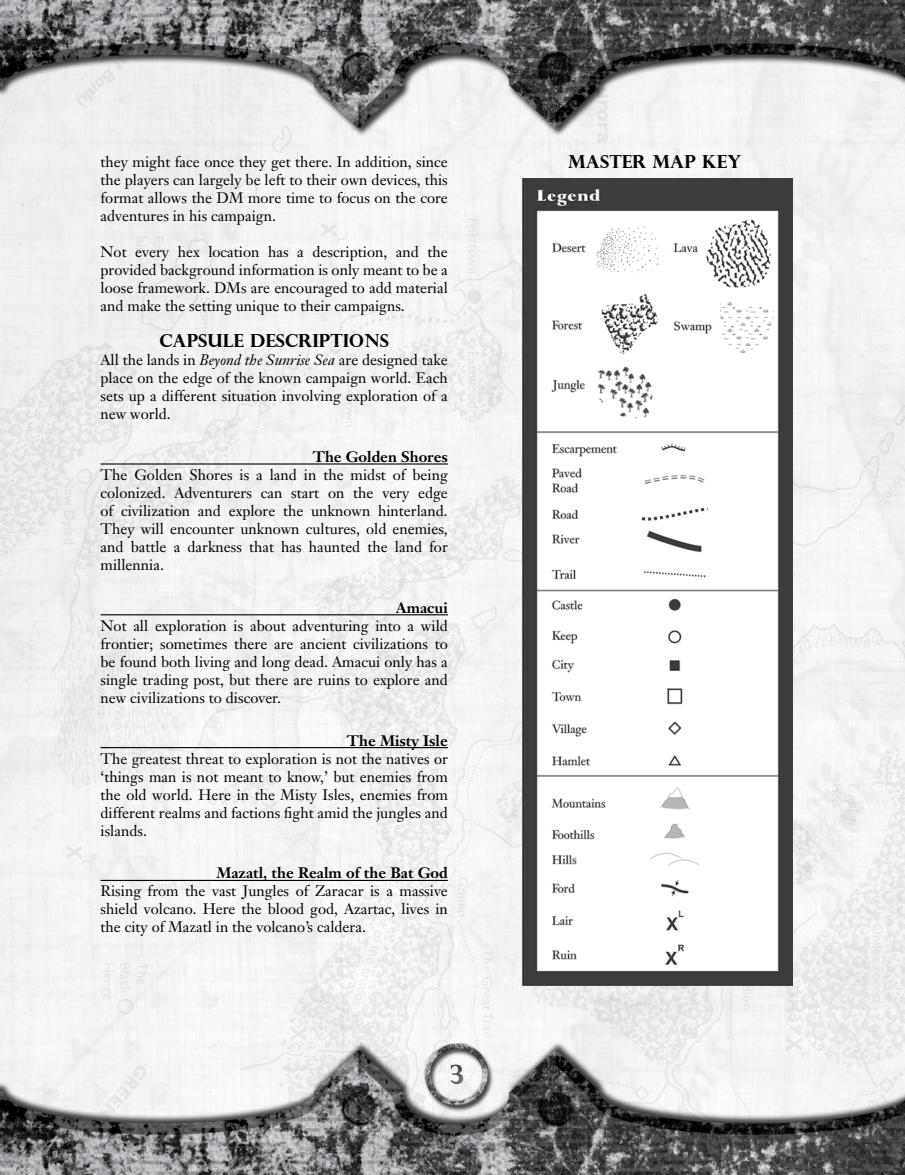
<style>
.page{position:relative;width:905px;height:1175px;background:#fff}
.page>*{position:absolute;margin:0;border:0;box-sizing:border-box;transform-origin:0 0}
.t1{font:700 18px "Perpetua Titling";color:#000}
.t2{font:15px/18px "Janson Text";color:#000;text-align:justify}
.t3{font:700 15px "Janson Text";color:#000}
.s1{font-style:italic}
</style>
<div class="page">
<img style="left:0;top:182px;width:904px;height:813px">
<img style="left:0;top:995px;width:904px;height:179px">
<img style="left:0;top:0;width:904px;height:182px">
<div style="left:411px;top:1029px;width:95px;height:88px;background:#000;opacity:.75"></div>
<hr style="left:100px;top:463px;width:348px;height:1px;background:#000">
<hr style="left:100px;top:614px;width:348px;height:1px;background:#000">
<hr style="left:100px;top:747px;width:348px;height:1px;background:#000">
<hr style="left:100px;top:879px;width:348px;height:2px;background:#000">
<img style="left:522px;top:178px;width:270px;height:807px">
<p class="t2" style="left:100px;top:153px;width:349px">they might face once they get there. In addition, since the players can largely be left to their own devices, this format allows the DM more time to focus on the core adventures in his campaign.</p>
<p class="t2" style="left:100px;top:243px;width:349px">Not every hex location has a description, and the provided background information is only meant to be a loose framework. DMs are encouraged to add material and make the setting unique to their campaigns.</p>
<p class="t1" style="left:159px;top:329px;width:231px">CAPSULE DESCRIPTIONS</p>
<p class="t2" style="left:100px;top:351px;width:349px">All the lands in <span class="s1">Beyond the Sunrise Sea</span> are designed take place on the edge of the known campaign world. Each sets up a different situation involving exploration of a new world.</p>
<p class="t3" style="left:313px;top:447px;width:137px">The Golden Shores</p>
<p class="t2" style="left:100px;top:465px;width:349px">The Golden Shores is a land in the midst of being colonized. Adventurers can start on the very edge of civilization and explore the unknown hinterland.<br>They will encounter unknown cultures, old enemies, and battle a darkness that has haunted the land for millennia.</p>
<p class="t3" style="left:396px;top:598px;width:53px">Amacui</p>
<p class="t2" style="left:100px;top:616px;width:349px">Not all exploration is about adventuring into a wild frontier; sometimes there are ancient civilizations to be found both living and long dead. Amacui only has a single trading post, but there are ruins to explore and new civilizations to discover.</p>
<p class="t3" style="left:347px;top:730px;width:102px">The Misty Isle</p>
<p class="t2" style="left:100px;top:749px;width:349px">The greatest threat to exploration is not the natives or ‘things man is not meant to know,’ but enemies from the old world. Here in the Misty Isles, enemies from different realms and factions fight amid the jungles and islands.</p>
<p class="t3" style="left:216px;top:863px;width:233px">Mazatl, the Realm of the Bat God</p>
<p class="t2" style="left:100px;top:882px;width:349px">Rising from the vast Jungles of Zaracar is a massive shield volcano. Here the blood god, Azartac, lives in the city of Mazatl in the volcano’s caldera.</p>
<p class="t1" style="left:568px;top:151px;width:175px">MASTER MAP KEY</p>
</div>
